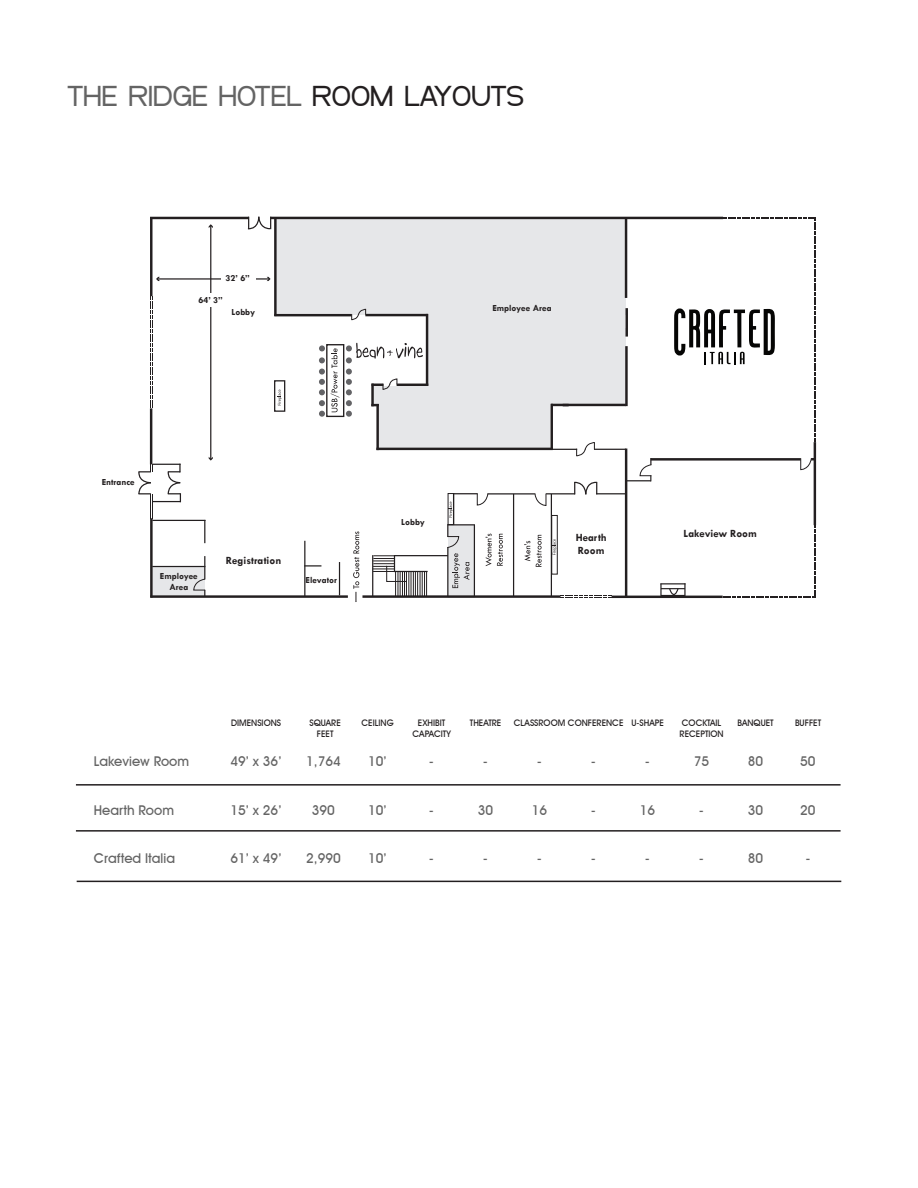
<style>
.page{position:relative;width:918px;height:1188px;background:#fff}
.page>*{position:absolute;margin:0;border:0;box-sizing:border-box;transform-origin:0 0}
.t1{font:500 30px "SF Arborcrest";color:#646464}
.t2{font:500 13.5px "Avant Garde IT Cby BT";color:#646464}
.t3{font:700 11.1px "Tw Cen";color:#231f20}
.t4{font:700 9.3px/11.2px "Tw Cen";color:#231f20;text-align:center}
.t5{font:500 9px "Avant Garde IT Cby BT";color:#231f20}
.s1{color:#231f20}
</style>
<div class="page">
<div style="left:276px;top:219px;width:350px;height:96px;background:#e6e7e9"></div>
<div style="left:428px;top:315px;width:122px;height:133px;background:#e6e7e9"></div>
<div style="left:379px;top:386px;width:49px;height:62px;background:#e6e7e9"></div>
<div style="left:550px;top:314px;width:75px;height:15px;background:#e6e7e9"></div>
<div style="left:550px;top:328px;width:76px;height:76px;background:#e6e7e9"></div>
<div style="left:374px;top:386px;width:5px;height:18px;background:#e6e7e9"></div>
<div style="left:153px;top:567px;width:52px;height:30px;background:#e6e7e9"></div>
<div style="left:448px;top:525px;width:26px;height:73px;background:#e6e7e9"></div>
<hr style="left:150px;top:217px;width:3px;height:79px;background:#231f20">
<svg style="left:150px;top:296px;width:3px;height:112px"></svg>
<hr style="left:150px;top:408px;width:2px;height:56px;background:#231f20">
<hr style="left:150px;top:518px;width:3px;height:80px;background:#231f20">
<svg style="left:138px;top:464px;width:43px;height:54px"></svg>
<svg style="left:351px;top:309px;width:15px;height:11px"></svg>
<hr style="left:150px;top:217px;width:99px;height:2px;background:#231f20">
<svg style="left:247px;top:216px;width:24px;height:14px"></svg>
<hr style="left:274px;top:217px;width:3px;height:99px;background:#231f20">
<hr style="left:274px;top:314px;width:78px;height:2px;background:#231f20">
<hr style="left:365px;top:314px;width:63px;height:2px;background:#231f20">
<hr style="left:426px;top:314px;width:2px;height:72px;background:#231f20">
<hr style="left:397px;top:384px;width:31px;height:2px;background:#231f20">
<svg style="left:372px;top:378px;width:26px;height:12px"></svg>
<hr style="left:371px;top:384px;width:3px;height:22px;background:#231f20">
<hr style="left:376px;top:404px;width:3px;height:46px;background:#231f20">
<hr style="left:376px;top:448px;width:177px;height:2px;background:#231f20">
<hr style="left:551px;top:404px;width:2px;height:46px;background:#231f20">
<hr style="left:270px;top:217px;width:453px;height:2px;background:#231f20">
<hr style="left:814px;top:442px;width:2px;height:83px;background:#231f20">
<svg style="left:723px;top:525px;width:93px;height:73px"></svg>
<hr style="left:612px;top:596px;width:111px;height:2px;background:#231f20">
<svg style="left:560px;top:595px;width:52px;height:3px"></svg>
<hr style="left:362px;top:595px;width:198px;height:3px;background:#231f20">
<hr style="left:150px;top:595px;width:198px;height:3px;background:#231f20">
<hr style="left:152px;top:520px;width:53px;height:1px;background:#231f20">
<hr style="left:152px;top:566px;width:53px;height:1px;background:#231f20">
<svg style="left:193px;top:556px;width:13px;height:40px"></svg>
<hr style="left:304px;top:541px;width:1px;height:55px;background:#231f20">
<hr style="left:339px;top:562px;width:1px;height:33px;background:#231f20">
<svg style="left:304px;top:565px;width:17px;height:2px"></svg>
<hr style="left:394px;top:571px;width:34px;height:1px;background:#231f20">
<hr style="left:372px;top:555px;width:1px;height:41px;background:#231f20">
<svg style="left:373px;top:555px;width:54px;height:41px"></svg>
<hr style="left:625px;top:346px;width:3px;height:60px;background:#231f20">
<hr style="left:625px;top:308px;width:3px;height:29px;background:#231f20">
<hr style="left:625px;top:449px;width:2px;height:148px;background:#231f20">
<hr style="left:651px;top:458px;width:150px;height:3px;background:#231f20">
<svg style="left:800px;top:457px;width:14px;height:13px"></svg>
<hr style="left:551px;top:494px;width:1px;height:102px;background:#231f20">
<hr style="left:513px;top:494px;width:1px;height:102px;background:#231f20">
<hr style="left:474px;top:525px;width:1px;height:71px;background:#231f20">
<hr style="left:487px;top:493px;width:48px;height:2px;background:#231f20">
<hr style="left:447px;top:547px;width:1px;height:49px;background:#231f20">
<hr style="left:596px;top:493px;width:30px;height:1px;background:#231f20">
<hr style="left:625px;top:218px;width:2px;height:80px;background:#231f20">
<svg style="left:674px;top:217px;width:142px;height:225px"></svg>
<svg style="left:486px;top:534px;width:17px;height:32px"></svg>
<svg style="left:524px;top:535px;width:18px;height:32px"></svg>
<svg style="left:353px;top:531px;width:6px;height:71px"></svg>
<svg style="left:446px;top:524px;width:29px;height:64px"></svg>
<hr style="left:157px;top:278px;width:112px;height:2px;background:#231f20">
<svg style="left:156px;top:277px;width:4px;height:4px"></svg>
<svg style="left:267px;top:277px;width:4px;height:4px"></svg>
<hr style="left:210px;top:226px;width:1px;height:233px;background:#231f20">
<svg style="left:209px;top:457px;width:4px;height:4px"></svg>
<svg style="left:209px;top:224px;width:4px;height:4px"></svg>
<div style="left:221px;top:273px;width:35px;height:11px;background:#fff"></div>
<div style="left:194px;top:294px;width:35px;height:13px;background:#fff"></div>
<div style="left:274px;top:380px;width:11px;height:32px;border:1px solid #231f20"></div>
<div style="left:551px;top:515px;width:7px;height:60px;border:1px solid #231f20"></div>
<svg style="left:553px;top:539px;width:3px;height:16px"></svg>
<div style="left:448px;top:493px;width:6px;height:32px;border:1px solid #231f20"></div>
<svg style="left:449px;top:493px;width:40px;height:24px"></svg>
<svg style="left:278px;top:390px;width:4px;height:15px"></svg>
<svg style="left:660px;top:583px;width:26px;height:13px"></svg>
<div style="left:326px;top:344px;width:18px;height:73px;border:1px solid #231f20"></div>
<svg style="left:331px;top:348px;width:8px;height:64px"></svg>
<svg style="left:319px;top:345px;width:6px;height:6px"></svg>
<svg style="left:319px;top:369px;width:6px;height:48px"></svg>
<svg style="left:319px;top:357px;width:6px;height:6px"></svg>
<svg style="left:346px;top:369px;width:6px;height:48px"></svg>
<svg style="left:346px;top:343px;width:77px;height:20px"></svg>
<svg style="left:534px;top:481px;width:64px;height:25px"></svg>
<hr style="left:394px;top:555px;width:54px;height:1px;background:#231f20">
<hr style="left:551px;top:404px;width:75px;height:2px;background:#231f20">
<svg style="left:576px;top:442px;width:19px;height:15px"></svg>
<hr style="left:547px;top:449px;width:30px;height:1px;background:#231f20">
<hr style="left:594px;top:449px;width:32px;height:1px;background:#231f20">
<svg style="left:627px;top:458px;width:25px;height:23px"></svg>
<svg style="left:204px;top:521px;width:1px;height:22px"></svg>
<hr style="left:76px;top:784px;width:765px;height:2px;background:#231f20">
<hr style="left:76px;top:830px;width:765px;height:2px;background:#231f20">
<hr style="left:77px;top:881px;width:764px;height:1px;background:#231f20">
<p class="t1" style="left:68px;top:80px;width:458px">THE RIDGE HOTEL <span class="s1">ROOM LAYOUTS</span></p>
<p class="t4" style="left:226px;top:272px;width:26px">32’ 6”</p>
<p class="t4" style="left:198px;top:294px;width:26px">64’ 3”</p>
<p class="t4" style="left:231px;top:306px;width:25px">Lobby</p>
<p class="t4" style="left:492px;top:302px;width:61px">Employee Area</p>
<p class="t4" style="left:102px;top:477px;width:34px">Entrance</p>
<p class="t4" style="left:160px;top:570px;width:39px">Employee<br>Area</p>
<p class="t3" style="left:226px;top:553px;width:57px">Registration</p>
<p class="t4" style="left:306px;top:575px;width:33px">Elevator</p>
<p class="t4" style="left:401px;top:516px;width:25px">Lobby</p>
<p class="t3" style="left:576px;top:531px;width:33px">Hearth</p>
<p class="t3" style="left:578px;top:544px;width:28px">Room</p>
<p class="t3" style="left:684px;top:527px;width:75px">Lakeview Room</p>
<p class="t5" style="left:231px;top:717px;width:52px">DIMENSIONS</p>
<p class="t5" style="left:309px;top:717px;width:33px">SQUARE</p>
<p class="t5" style="left:362px;top:717px;width:34px">CEILING</p>
<p class="t5" style="left:418px;top:717px;width:29px">EXHIBIT</p>
<p class="t5" style="left:470px;top:717px;width:33px">THEATRE</p>
<p class="t5" style="left:514px;top:717px;width:151px">CLASSROOM CONFERENCE U-SHAPE</p>
<p class="t5" style="left:682px;top:717px;width:41px">COCKTAIL</p>
<p class="t5" style="left:738px;top:717px;width:38px">BANQUET</p>
<p class="t5" style="left:795px;top:717px;width:28px">BUFFET</p>
<p class="t5" style="left:317px;top:728px;width:18px">FEET</p>
<p class="t5" style="left:412px;top:728px;width:40px">CAPACITY</p>
<p class="t5" style="left:680px;top:728px;width:46px">RECEPTION</p>
<p class="t2" style="left:94px;top:753px;width:97px">Lakeview Room</p>
<p class="t2" style="left:230px;top:753px;width:53px">49’ x 36’</p>
<p class="t2" style="left:306px;top:753px;width:36px">1,764</p>
<p class="t2" style="left:368px;top:753px;width:20px">10’</p>
<p class="t2" style="left:429px;top:753px;width:6px">-</p>
<p class="t2" style="left:483px;top:753px;width:6px">-</p>
<p class="t2" style="left:537px;top:753px;width:6px">-</p>
<p class="t2" style="left:591px;top:753px;width:6px">-</p>
<p class="t2" style="left:645px;top:753px;width:6px">-</p>
<p class="t2" style="left:694px;top:753px;width:17px">75</p>
<p class="t2" style="left:748px;top:753px;width:17px">80</p>
<p class="t2" style="left:800px;top:753px;width:17px">50</p>
<p class="t2" style="left:94px;top:802px;width:82px">Hearth Room</p>
<p class="t2" style="left:230px;top:802px;width:53px">15’ x 26’</p>
<p class="t2" style="left:312px;top:802px;width:25px">390</p>
<p class="t2" style="left:368px;top:802px;width:20px">10’</p>
<p class="t2" style="left:429px;top:802px;width:6px">-</p>
<p class="t2" style="left:478px;top:802px;width:17px">30</p>
<p class="t2" style="left:532px;top:802px;width:17px">16</p>
<p class="t2" style="left:591px;top:802px;width:6px">-</p>
<p class="t2" style="left:640px;top:802px;width:17px">16</p>
<p class="t2" style="left:699px;top:802px;width:6px">-</p>
<p class="t2" style="left:748px;top:802px;width:17px">30</p>
<p class="t2" style="left:800px;top:802px;width:17px">20</p>
<p class="t2" style="left:94px;top:850px;width:83px">Crafted Italia</p>
<p class="t2" style="left:230px;top:850px;width:53px">61’ x 49’</p>
<p class="t2" style="left:306px;top:850px;width:36px">2,990</p>
<p class="t2" style="left:368px;top:850px;width:20px">10’</p>
<p class="t2" style="left:429px;top:850px;width:6px">-</p>
<p class="t2" style="left:483px;top:850px;width:6px">-</p>
<p class="t2" style="left:537px;top:850px;width:6px">-</p>
<p class="t2" style="left:591px;top:850px;width:6px">-</p>
<p class="t2" style="left:645px;top:850px;width:6px">-</p>
<p class="t2" style="left:699px;top:850px;width:6px">-</p>
<p class="t2" style="left:748px;top:850px;width:17px">80</p>
<p class="t2" style="left:806px;top:850px;width:6px">-</p>
</div>
